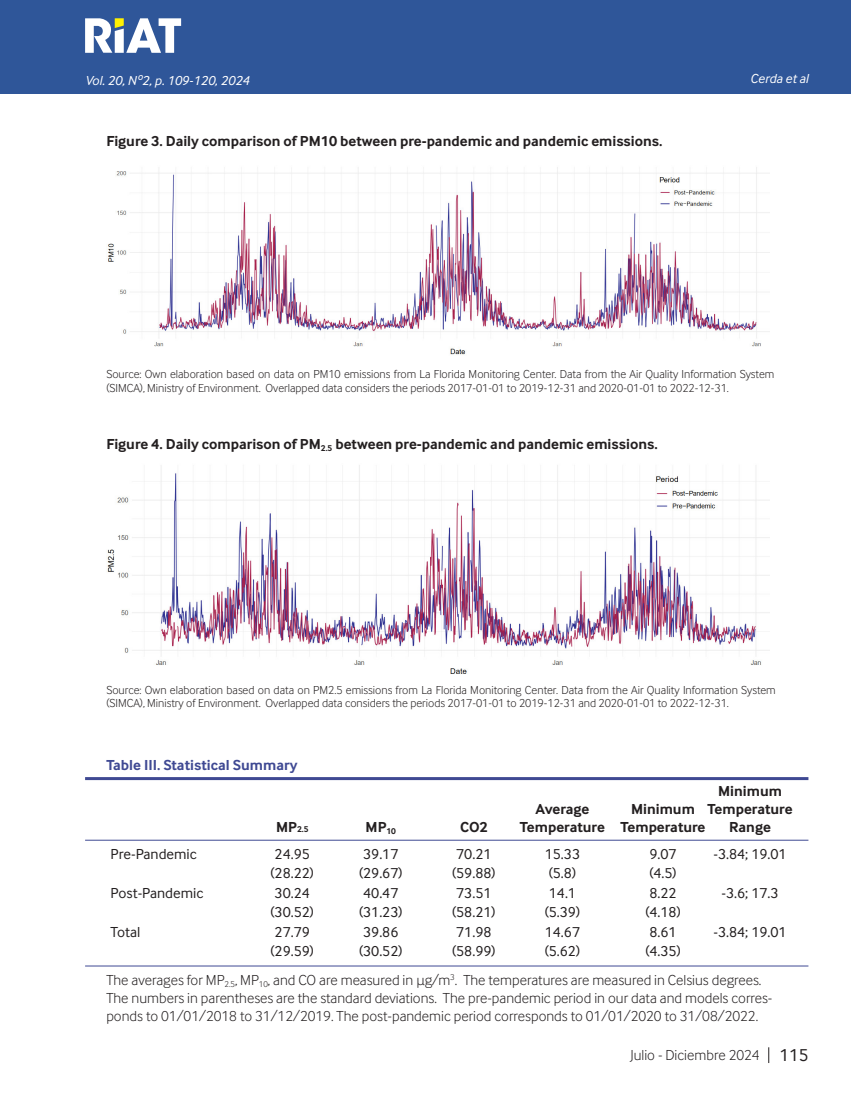
<style>
.page{position:relative;width:851px;height:1106px;background:#fff}
.page>*{position:absolute;margin:0;border:0;box-sizing:border-box;transform-origin:0 0}
.Fuente{font:300 15px/18px "Inter Face";color:#231f20}
.t1{font:15px "Inter Face";color:#231f20}
.FIGURA{font:700 15px "Inter Face";color:#231f20}
.TABLA_001{font:700 15px "Inter Face";color:#3f4993}
.Cuño_de_pagina{font:italic 13.5px "Inter Face";color:#fff}
.Fuente-2{font:300 12px/13.5px "Inter Face";color:#231f20}
.t2{font:700 8.7px "Inter Face";color:#231f20}
.s1{font-size:15px}
.s2{font-weight:400;font-size:18px}
</style>
<div class="page">
<div style="left:0;top:0;width:850px;height:94px;background:#2f5699"></div>
<svg style="left:768px;top:1047px;width:1px;height:16px"></svg>
<svg style="left:85px;top:18px;width:96px;height:35px"></svg>
<img style="left:108px;top:167px;width:661px;height:188px">
<img style="left:107px;top:465px;width:662px;height:209px">
<hr style="left:85px;top:777px;width:723px;height:3px;background:#3f4993">
<hr style="left:85px;top:839px;width:723px;height:1px;background:#3f4993">
<hr style="left:85px;top:965px;width:723px;height:1px;background:#3f4993">
<p class="Cuño_de_pagina" style="left:85px;top:72px;width:166px">Vol. 20, Nº2, p. 109-120, 2024</p>
<p class="Cuño_de_pagina" style="left:750px;top:71px;width:60px">Cerda et al</p>
<p class="FIGURA" style="left:106px;top:132px;width:557px">Figure 3. Daily comparison of PM10 between pre-pandemic and pandemic emissions.</p>
<p class="Fuente-2" style="left:106px;top:367px;width:669px">Source: Own elaboration based on data on PM10 emissions from La Florida Monitoring Center. Data from the Air Quality Information System (SIMCA), Ministry of Environment. Overlapped data considers the periods 2017-01-01 to 2019-12-31 and 2020-01-01 to 2022-12-31.</p>
<p class="FIGURA" style="left:106px;top:435px;width:552px">Figure 4. Daily comparison of PM<sub>2.5</sub> between pre-pandemic and pandemic emissions.</p>
<p class="Fuente-2" style="left:106px;top:682px;width:670px">Source: Own elaboration based on data on PM2.5 emissions from La Florida Monitoring Center. Data from the Air Quality Information System (SIMCA), Ministry of Environment. Overlapped data considers the periods 2017-01-01 to 2019-12-31 and 2020-01-01 to 2022-12-31.</p>
<p class="TABLA_001" style="left:106px;top:756px;width:193px">Table III. Statistical Summary</p>
<p class="FIGURA" style="left:718px;top:782px;width:65px">Minimum</p>
<p class="FIGURA" style="left:535px;top:800px;width:55px">Average</p>
<p class="FIGURA" style="left:631px;top:800px;width:163px">Minimum Temperature</p>
<p class="t2" style="left:276px;top:824px;width:34px"><span class="s1">MP</span>2.5</p>
<p class="FIGURA" style="left:365px;top:818px;width:32px">MP<sub>10</sub></p>
<p class="FIGURA" style="left:460px;top:818px;width:29px">CO2</p>
<p class="FIGURA" style="left:520px;top:818px;width:187px">Temperature Temperature</p>
<p class="FIGURA" style="left:729px;top:818px;width:43px">Range</p>
<p class="t1" style="left:111px;top:845px;width:88px">Pre-Pandemic</p>
<p class="t1" style="left:274px;top:845px;width:37px">24.95</p>
<p class="t1" style="left:363px;top:845px;width:37px">39.17</p>
<p class="t1" style="left:456px;top:845px;width:37px">70.21</p>
<p class="t1" style="left:544px;top:845px;width:37px">15.33</p>
<p class="t1" style="left:649px;top:845px;width:29px">9.07</p>
<p class="t1" style="left:713px;top:845px;width:75px">-3.84; 19.01</p>
<p class="t1" style="left:270px;top:864px;width:45px">(28.22)</p>
<p class="t1" style="left:359px;top:864px;width:45px">(29.67)</p>
<p class="t1" style="left:452px;top:864px;width:45px">(59.88)</p>
<p class="t1" style="left:549px;top:864px;width:29px">(5.8)</p>
<p class="t1" style="left:649px;top:864px;width:29px">(4.5)</p>
<p class="t1" style="left:111px;top:884px;width:94px">Post-Pandemic</p>
<p class="t1" style="left:274px;top:884px;width:37px">30.24</p>
<p class="t1" style="left:363px;top:884px;width:37px">40.47</p>
<p class="t1" style="left:456px;top:884px;width:37px">73.51</p>
<p class="t1" style="left:548px;top:884px;width:29px">14.1</p>
<p class="t1" style="left:649px;top:884px;width:29px">8.22</p>
<p class="t1" style="left:721px;top:884px;width:59px">-3.6; 17.3</p>
<p class="t1" style="left:270px;top:903px;width:45px">(30.52)</p>
<p class="t1" style="left:359px;top:903px;width:45px">(31.23)</p>
<p class="t1" style="left:452px;top:903px;width:45px">(58.21)</p>
<p class="t1" style="left:544px;top:903px;width:37px">(5.39)</p>
<p class="t1" style="left:645px;top:903px;width:37px">(4.18)</p>
<p class="t1" style="left:111px;top:923px;width:31px">Total</p>
<p class="t1" style="left:274px;top:923px;width:37px">27.79</p>
<p class="t1" style="left:363px;top:923px;width:37px">39.86</p>
<p class="t1" style="left:456px;top:923px;width:37px">71.98</p>
<p class="t1" style="left:544px;top:923px;width:37px">14.67</p>
<p class="t1" style="left:649px;top:923px;width:29px">8.61</p>
<p class="t1" style="left:713px;top:923px;width:75px">-3.84; 19.01</p>
<p class="t1" style="left:270px;top:942px;width:45px">(29.59)</p>
<p class="t1" style="left:359px;top:942px;width:45px">(30.52)</p>
<p class="t1" style="left:452px;top:942px;width:45px">(58.99)</p>
<p class="t1" style="left:544px;top:942px;width:37px">(5.62)</p>
<p class="t1" style="left:645px;top:942px;width:37px">(4.35)</p>
<p class="Fuente" style="left:106px;top:970px;width:667px">The averages for MP<sub>2.5</sub>, MP<sub>10</sub>, and CO are measured in μg/m<sup>3</sup>. The temperatures are measured in Celsius degrees.<br>The numbers in parentheses are the standard deviations. The pre-pandemic period in our data and models corres&shy;ponds to 01/01/2018 to 31/12/2019. The post-pandemic period corresponds to 01/01/2020 to 31/08/2022.</p>
<p class="Fuente" style="left:630px;top:1046px;width:180px">Julio - Diciembre 2024 <span class="s2">115</span></p>
</div>
